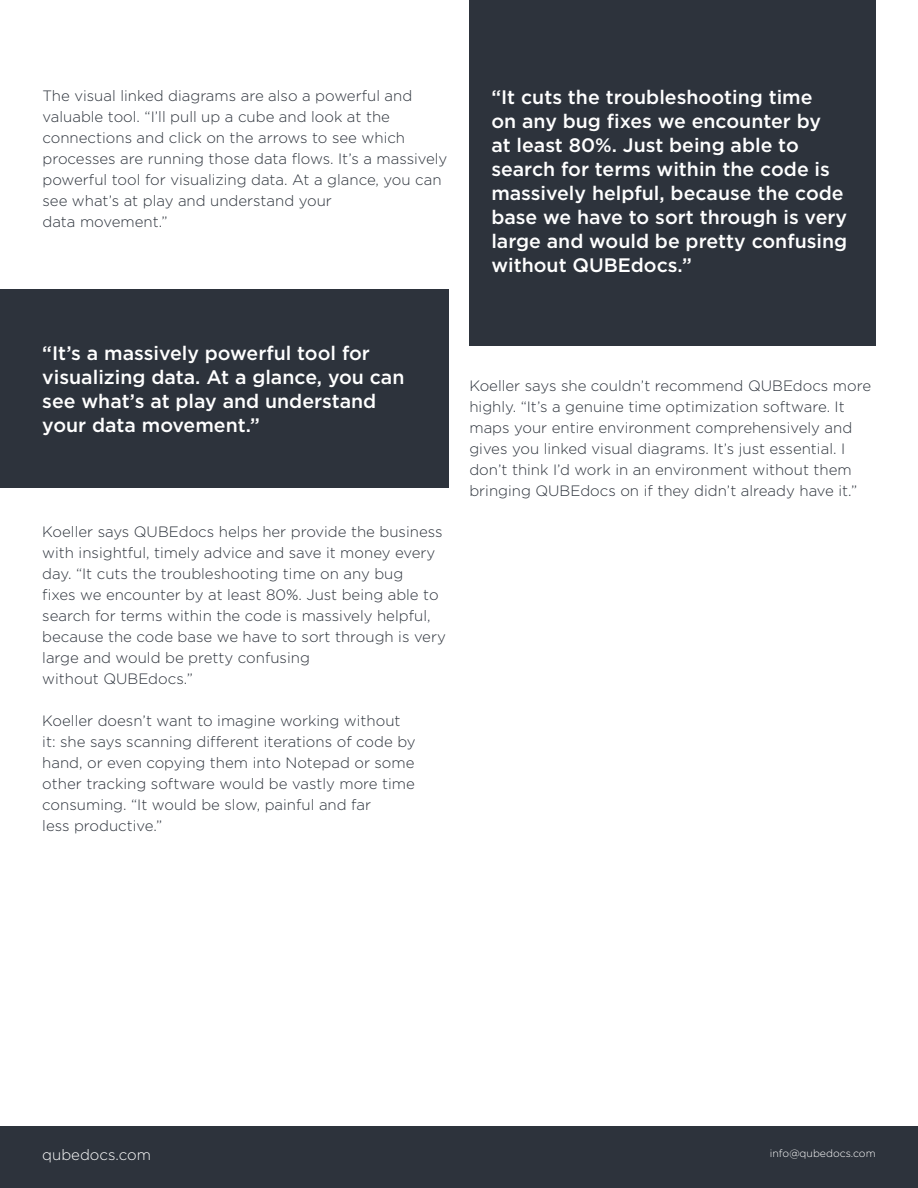
<style>
.page{position:relative;width:918px;height:1188px;background:#fff}
.page>*{position:absolute;margin:0;border:0;box-sizing:border-box;transform-origin:0 0}
.Subtitle__White{font:500 19.5px/24px "Gotham";color:#fff}
.Body_Paragraph{font:300 15px/21px "Gotham";color:#2d333c}
.t1{font:300 15px "Gotham";color:#fff}
.t2{font:300 10.5px "Gotham";color:#fff}
</style>
<div class="page">
<div style="left:0;top:1126px;width:918px;height:62px;background:#2d333c"></div>
<div style="left:0;top:290px;width:448px;height:198px;background:#2d333c"></div>
<div style="left:470px;top:0;width:406px;height:346px;background:#2d333c"></div>
<p class="Body_Paragraph" style="left:43px;top:85px;width:406px">The visual linked diagrams are also a powerful and valuable tool. “I’ll pull up a cube and look at the connections and click on the arrows to see which processes are running those data flows. It’s a massively powerful tool for visualizing data. At a glance, you can see what’s at play and understand your<br>data movement.”</p>
<p class="Subtitle__White" style="left:491px;top:85px;width:357px">“It cuts the troubleshooting time<br>on any bug fixes we encounter by<br>at least 80%. Just being able to search for terms within the code is massively helpful, because the code base we have to sort through is very large and would be pretty confusing without QUBEdocs.”</p>
<p class="Subtitle__White" style="left:42px;top:341px;width:364px">“It’s a massively powerful tool for visualizing data. At a glance, you can see what’s at play and understand your data movement.”</p>
<p class="Body_Paragraph" style="left:42px;top:521px;width:405px">Koeller says QUBEdocs helps her provide the business with insightful, timely advice and save it money every day. “It cuts the troubleshooting time on any bug<br>fixes we encounter by at least 80%. Just being able to search for terms within the code is massively helpful, because the code base we have to sort through is very large and would be pretty confusing<br>without QUBEdocs.”</p>
<p class="Body_Paragraph" style="left:42px;top:710px;width:375px">Koeller doesn’t want to imagine working without it: she says scanning different iterations of code by hand, or even copying them into Notepad or some other tracking software would be vastly more time consuming. “It would be slow, painful and far<br>less productive.”</p>
<p class="Body_Paragraph" style="left:469px;top:375px;width:403px">Koeller says she couldn’t recommend QUBEdocs more highly. “It’s a genuine time optimization software. It maps your entire environment comprehensively and gives you linked visual diagrams. It’s just essential. I don’t think I’d work in an environment without them bringing QUBEdocs on if they didn’t already have it.”</p>
<p class="t1" style="left:42px;top:1146px;width:110px">qubedocs.com</p>
<p class="t2" style="left:770px;top:1147px;width:107px">info@qubedocs.com</p>
</div>
